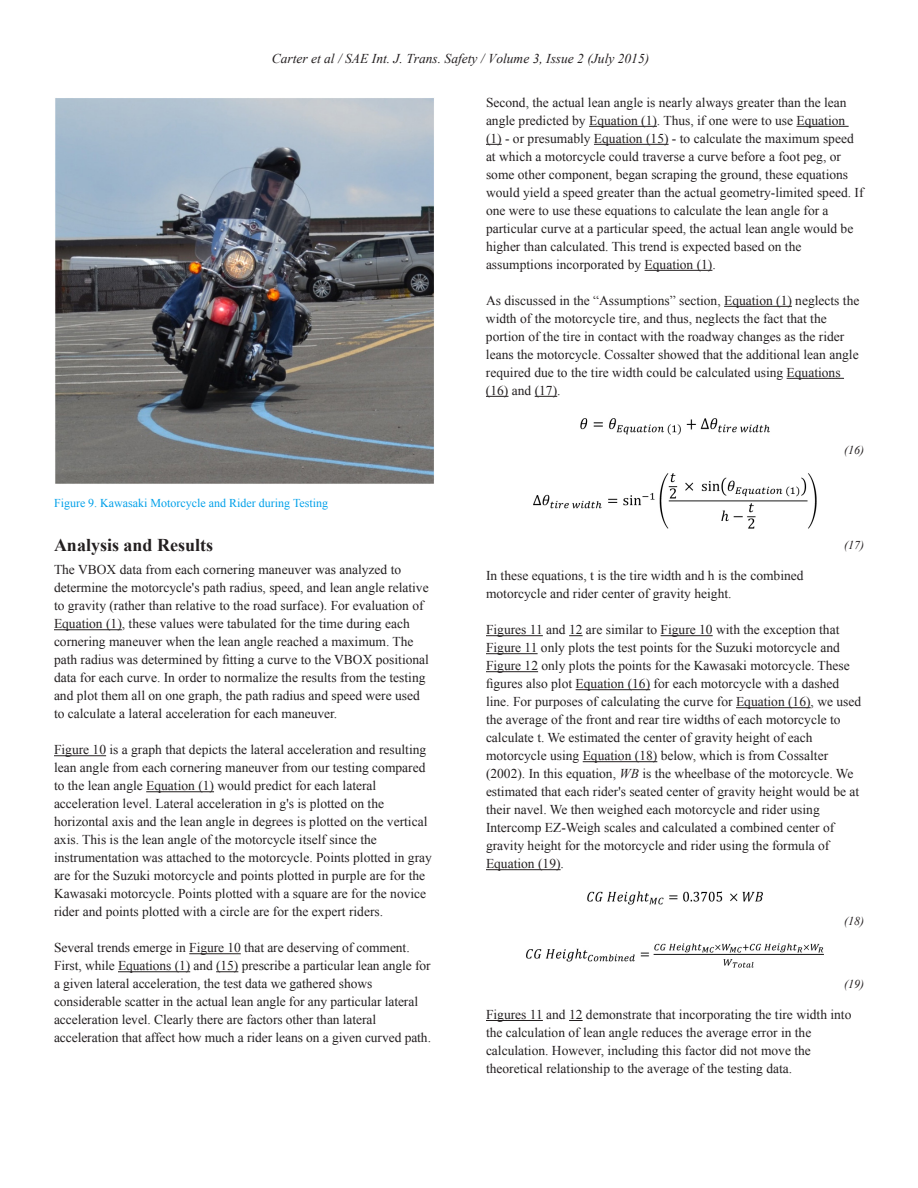
<style>
.page{position:relative;width:918px;height:1188px;background:#fff}
.page>*{position:absolute;margin:0;border:0;box-sizing:border-box;transform-origin:0 0}
.t1{font:700 18px "Times New Roman";color:#231f20}
.t2{font:13.5px/18px "Times New Roman";color:#231f20}
.t3{font:italic 13.5px "Times New Roman";color:#231f20}
.t4{font:12px "Times New Roman";color:#01a0e9}
.caption-eq{font:italic 12px "Times New Roman";color:#231f20}
.s1{font-style:italic}
</style>
<div class="page">
<hr style="left:54px;top:629px;width:68px;height:1px;background:#231f20">
<hr style="left:54px;top:755px;width:52px;height:1px;background:#231f20">
<hr style="left:146px;top:791px;width:68px;height:1px;background:#231f20">
<hr style="left:189px;top:953px;width:52px;height:1px;background:#231f20">
<hr style="left:118px;top:971px;width:72px;height:1px;background:#231f20">
<svg style="left:216px;top:971px;width:22px;height:1px"></svg>
<img style="left:55px;top:98px;width:379px;height:386px">
<hr style="left:589px;top:126px;width:68px;height:1px;background:#231f20">
<hr style="left:797px;top:126px;width:52px;height:1px;background:#231f20">
<svg style="left:486px;top:144px;width:16px;height:1px"></svg>
<hr style="left:594px;top:144px;width:75px;height:1px;background:#231f20">
<hr style="left:645px;top:270px;width:67px;height:1px;background:#231f20">
<hr style="left:724px;top:306px;width:68px;height:1px;background:#231f20">
<hr style="left:787px;top:378px;width:57px;height:1px;background:#231f20">
<svg style="left:486px;top:396px;width:22px;height:1px"></svg>
<svg style="left:535px;top:396px;width:22px;height:1px"></svg>
<hr style="left:486px;top:635px;width:57px;height:1px;background:#231f20">
<svg style="left:569px;top:635px;width:14px;height:1px"></svg>
<hr style="left:661px;top:635px;width:52px;height:1px;background:#231f20">
<hr style="left:486px;top:653px;width:52px;height:1px;background:#231f20">
<hr style="left:486px;top:671px;width:52px;height:1px;background:#231f20">
<hr style="left:576px;top:689px;width:74px;height:1px;background:#231f20">
<hr style="left:736px;top:707px;width:75px;height:1px;background:#231f20">
<hr style="left:583px;top:761px;width:74px;height:1px;background:#231f20">
<hr style="left:486px;top:869px;width:75px;height:1px;background:#231f20">
<hr style="left:486px;top:1020px;width:57px;height:1px;background:#231f20">
<svg style="left:569px;top:1020px;width:14px;height:1px"></svg>
<img style="left:580px;top:418px;width:190px;height:17px">
<img style="left:533px;top:473px;width:284px;height:56px">
<img style="left:587px;top:891px;width:176px;height:14px">
<img style="left:526px;top:943px;width:298px;height:25px">
<p class="t3" style="left:272px;top:50px;width:379px">Carter et al / SAE Int. J. Trans. Safety / Volume 3, Issue 2 (July 2015)</p>
<p class="t2" style="left:486px;top:93px;width:379px">Second, the actual lean angle is nearly always greater than the lean angle predicted by Equation (1). Thus, if one were to use Equation (1) - or presumably Equation (15) - to calculate the maximum speed at which a motorcycle could traverse a curve before a foot peg, or some other component, began scraping the ground, these equations would yield a speed greater than the actual geometry-limited speed. If one were to use these equations to calculate the lean angle for a particular curve at a particular speed, the actual lean angle would be higher than calculated. This trend is expected based on the assumptions incorporated by Equation (1).</p>
<p class="t2" style="left:486px;top:291px;width:375px">As discussed in the “Assumptions” section, Equation (1) neglects the width of the motorcycle tire, and thus, neglects the fact that the portion of the tire in contact with the roadway changes as the rider leans the motorcycle. Cossalter showed that the additional lean angle required due to the tire width could be calculated using Equations (16) and (17).</p>
<p class="t4" style="left:54px;top:495px;width:276px">Figure 9. Kawasaki Motorcycle and Rider during Testing</p>
<h1 class="t1" style="left:54px;top:532px;width:161px">Analysis and Results</h1>
<p class="t2" style="left:54px;top:561px;width:377px">The VBOX data from each cornering maneuver was analyzed to determine the motorcycle's path radius, speed, and lean angle relative to gravity (rather than relative to the road surface). For evaluation of Equation (1), these values were tabulated for the time during each cornering maneuver when the lean angle reached a maximum. The path radius was determined by fitting a curve to the VBOX positional data for each curve. In order to normalize the results from the testing and plot them all on one graph, the path radius and speed were used to calculate a lateral acceleration for each maneuver.</p>
<p class="t2" style="left:54px;top:741px;width:379px">Figure 10 is a graph that depicts the lateral acceleration and resulting lean angle from each cornering maneuver from our testing compared to the lean angle Equation (1) would predict for each lateral acceleration level. Lateral acceleration in g's is plotted on the horizontal axis and the lean angle in degrees is plotted on the vertical axis. This is the lean angle of the motorcycle itself since the instrumentation was attached to the motorcycle. Points plotted in gray are for the Suzuki motorcycle and points plotted in purple are for the Kawasaki motorcycle. Points plotted with a square are for the novice rider and points plotted with a circle are for the expert riders.</p>
<p class="t2" style="left:54px;top:938px;width:379px">Several trends emerge in Figure 10 that are deserving of comment.<br>First, while Equations (1) and (15) prescribe a particular lean angle for a given lateral acceleration, the test data we gathered shows considerable scatter in the actual lean angle for any particular lateral acceleration level. Clearly there are factors other than lateral acceleration that affect how much a rider leans on a given curved path.</p>
<p class="caption-eq" style="left:844px;top:442px;width:21px">(16)</p>
<p class="caption-eq" style="left:844px;top:536px;width:21px">(17)</p>
<p class="t2" style="left:486px;top:567px;width:319px">In these equations, t is the tire width and h is the combined motorcycle and rider center of gravity height.</p>
<p class="t2" style="left:486px;top:621px;width:377px">Figures 11 and 12 are similar to Figure 10 with the exception that Figure 11 only plots the test points for the Suzuki motorcycle and Figure 12 only plots the points for the Kawasaki motorcycle. These figures also plot Equation (16) for each motorcycle with a dashed line. For purposes of calculating the curve for Equation (16), we used the average of the front and rear tire widths of each motorcycle to calculate t. We estimated the center of gravity height of each motorcycle using Equation (18) below, which is from Cossalter (2002). In this equation, <span class="s1">WB</span> is the wheelbase of the motorcycle. We estimated that each rider's seated center of gravity height would be at their navel. We then weighed each motorcycle and rider using Intercomp EZ-Weigh scales and calculated a combined center of gravity height for the motorcycle and rider using the formula of Equation (19).</p>
<p class="caption-eq" style="left:844px;top:912px;width:21px">(18)</p>
<p class="caption-eq" style="left:844px;top:975px;width:21px">(19)</p>
<p class="t2" style="left:486px;top:1005px;width:367px">Figures 11 and 12 demonstrate that incorporating the tire width into the calculation of lean angle reduces the average error in the calculation. However, including this factor did not move the theoretical relationship to the average of the testing data.</p>
</div>
